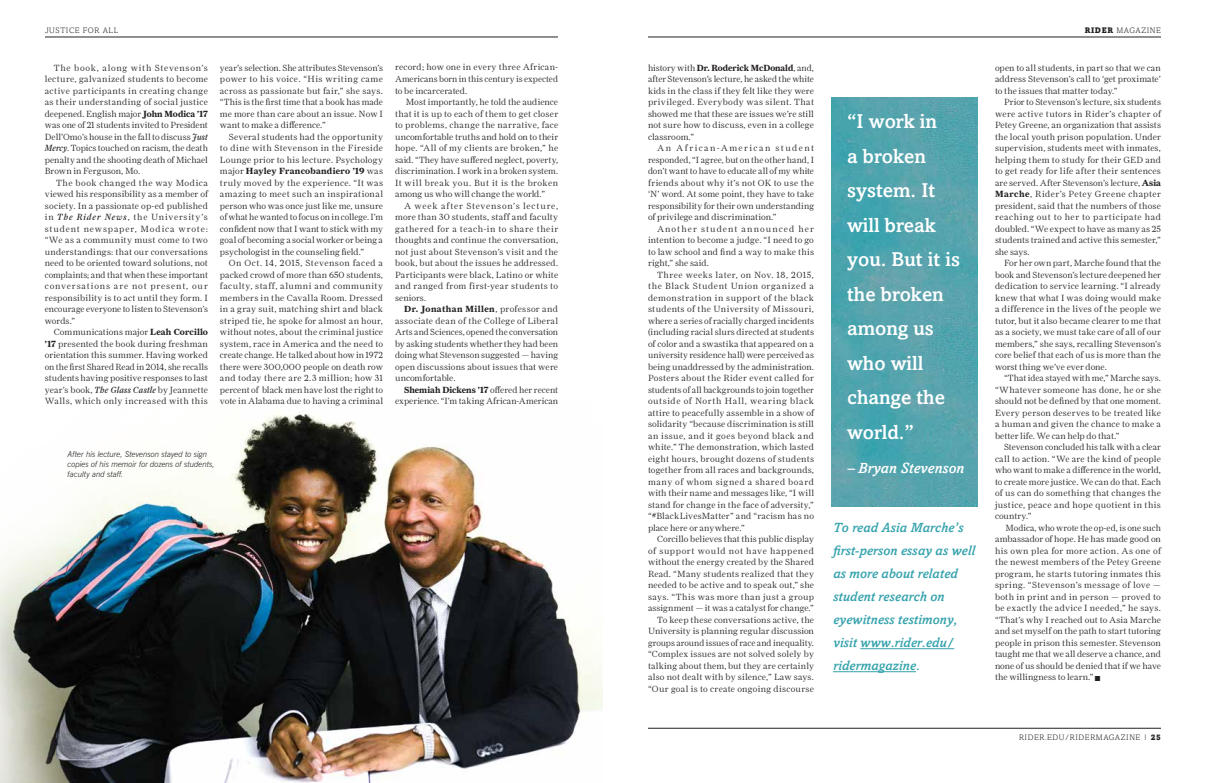
<style>
.page{position:relative;width:1206px;height:783px;background:#fff}
.page>*{position:absolute;margin:0;border:0;box-sizing:border-box;transform-origin:0 0}
.t1{font:500 20px/34.5px "Amasis MT Std";color:#fff}
.t2{font:italic 500 15px "Amasis MT Std";color:#fff}
.t3{font:italic 500 13.6px/23px "Amasis MT Std";color:#36a3ad}
.t4{font:300 9px/11.5px "Farnham Display";letter-spacing:.01em;color:#231f20;text-align:justify}
.t5{font:italic 300 8px/10px "News Gothic BT";color:#231f20}
.t6{font:300 8px "Amasis MT Std";letter-spacing:.075em;color:#231f20}
.s1{font-weight:700}
.s2{font-weight:400;font-style:italic}
.s3{font-weight:900}
.s4{font-size:6.8px}
</style>
<div class="page">
<hr style="left:648px;top:37px;width:513px;height:1px;background:#231f20">
<hr style="left:45px;top:37px;width:513px;height:1px;background:#231f20">
<hr style="left:648px;top:728px;width:513px;height:1px;background:#231f20">
<img style="left:0;top:412px;width:603px;height:371px">
<img style="left:831px;top:98px;width:146px;height:409px">
<hr style="left:860px;top:648px;width:94px;height:1px;background:#36a3ad">
<hr style="left:833px;top:671px;width:83px;height:1px;background:#36a3ad">
<p class="t6" style="left:45px;top:26px;width:75px">JUSTICE FOR ALL</p>
<p class="t4" style="left:45px;top:62px;width:165px;text-indent:9px">The book, along with Stevenson’s lecture, galvanized students to become active participants in creating change as their understanding of social justice deepened. English major <span class="s1">John Modica ’17 </span>was one of 21 students invited to President Dell’Omo’s house in the fall to discuss <span class="s2">Just Mercy</span>. Topics touched on racism, the death penalty and the shooting death of Michael Brown in Ferguson, Mo.</p>
<p class="t4" style="left:45px;top:177px;width:165px;text-indent:11px">The book changed the way Modica viewed his responsibility as a member of society. In a passionate op-ed published in <span class="s2">The Rider News</span>, the University’s student newspaper, Modica wrote: “We as a community must come to two understandings: that our conversations need to be oriented toward solutions, not complaints; and that when these important conversations are not present, our responsibility is to act until they form. I encourage everyone to listen to Stevenson’s words.”</p>
<p class="t4" style="left:45px;top:326px;width:165px;text-indent:9px">Communications major <span class="s1">Leah Corcillo ’17</span> presented the book during freshman orientation this summer. Having worked on the first Shared Read in 2014, she recalls students having positive responses to last year’s book, <span class="s2">The Glass Castle</span> by Jeannette Walls, which only increased with this</p>
<p class="t4" style="left:220px;top:62px;width:165px">year’s selection. She attributes Stevenson’s power to his voice. “His writing came across as passionate but fair,” she says. “This is the first time that a book has made me more than care about an issue. Now I want to make a difference.”</p>
<p class="t4" style="left:220px;top:131px;width:165px;text-indent:9px">Several students had the opportunity to dine with Stevenson in the Fireside Lounge prior to his lecture. Psychology major <span class="s1">Hayley Francobandiero ’19</span> was truly moved by the experience. “It was amazing to meet such an inspirational person who was once just like me, unsure of what he wanted to focus on in college. I’m confident now that I want to stick with my goal of becoming a social worker or being a psychologist in the counseling field.”</p>
<p class="t4" style="left:220px;top:257px;width:165px;text-indent:9px">On Oct. 14, 2015, Stevenson faced a packed crowd of more than 650 students, faculty, staff, alumni and community members in the Cavalla Room. Dressed in a gray suit, matching shirt and black striped tie, he spoke for almost an hour, without notes, about the criminal justice system, race in America and the need to create change. He talked about how in 1972 there were 300,000 people on death row and today there are 2.3 million; how 31 percent of black men have lost the right to vote in Alabama due to having a criminal</p>
<p class="t4" style="left:395px;top:62px;width:165px">record; how one in every three African-Americans born in this century is expected to be incarcerated.</p>
<p class="t4" style="left:395px;top:96px;width:165px;text-indent:11px">Most importantly, he told the audience that it is up to each of them to get closer to problems, change the narrative, face uncomfortable truths and hold on to their hope. “All of my clients are broken,” he said. “They have suffered neglect, poverty, discrimination. I work in a broken system.<br>It will break you. But it is the broken among us who will change the world.”</p>
<p class="t4" style="left:395px;top:200px;width:165px;text-indent:9px">A week after Stevenson’s lecture, more than 30 students, staff and faculty gathered for a teach-in to share their thoughts and continue the conversation, not just about Stevenson’s visit and the book, but about the issues he addressed.<br>Participants were black, Latino or white and ranged from first-year students to seniors.</p>
<p class="t4" style="left:395px;top:303px;width:165px;text-indent:9px"><span class="s1">Dr. Jonathan Millen</span>, professor and associate dean of the College of Liberal Arts and Sciences, opened the conversation by asking students whether they had been doing what Stevenson suggested — having open discussions about issues that were uncomfortable.</p>
<p class="t4" style="left:395px;top:384px;width:165px;text-align:right"><span class="s1">Shemiah Dickens ’17</span> offered her recent experience. “I’m taking African-American</p>
<p class="t5" style="left:68px;top:449px;width:149px">After his lecture, Stevenson stayed to sign copies of his memoir for dozens of students, faculty and staff.</p>
<p class="t4" style="left:648px;top:62px;width:168px">history with <span class="s1">Dr. Roderick McDonald</span>, and, after Stevenson’s lecture, he asked the white kids in the class if they felt like they were privileged. Everybody was silent. That showed me that these are issues we’re still not sure how to discuss, even in a college classroom.”</p>
<p class="t4" style="left:648px;top:142px;width:168px;text-indent:9px">An African-American student responded, “I agree, but on the other hand, I don’t want to have to educate all of my white friends about why it’s not OK to use the ‘N’ word. At some point, they have to take responsibility for their own understanding of privilege and discrimination.”</p>
<p class="t4" style="left:648px;top:223px;width:168px;text-indent:9px">Another student announced her intention to become a judge. “I need to go to law school and find a way to make this right,” she said.</p>
<p class="t4" style="left:648px;top:269px;width:168px;text-indent:9px">Three weeks later, on Nov. 18, 2015, the Black Student Union organized a demonstration in support of the black students of the University of Missouri, where a series of racially charged incidents (including racial slurs directed at students of color and a swastika that appeared on a university residence hall) were perceived as being unaddressed by the administration.<br>Posters about the Rider event called for students of all backgrounds to join together outside of North Hall, wearing black attire to peacefully assemble in a show of solidarity “because discrimination is still an issue, and it goes beyond black and white.” The demonstration, which lasted eight hours, brought dozens of students together from all races and backgrounds, many of whom signed a shared board with their name and messages like, “I will stand for change in the face of adversity,” “#BlackLivesMatter” and “racism has no place here or anywhere.”</p>
<p class="t4" style="left:648px;top:533px;width:168px;text-align:right">Corcillo believes that this public display of support would not have happened without the energy created by the Shared Read. “Many students realized that they needed to be active and to speak out,” she says. “This was more than just a group assignment — it was a catalyst for change.” To keep these conversations active, the University is planning regular discussion groups around issues of race and inequality. “Complex issues are not solved solely by talking about them, but they are certainly also not dealt with by silence,” Law says. “Our goal is to create ongoing discourse</p>
<h1 class="t1" style="left:847px;top:104px;width:115px">“I work in<br>a broken system. It will break you. But it is the broken among us who will change the world.”</h1>
<h2 class="t2" style="left:847px;top:459px;width:119px">– Bryan Stevenson</h2>
<h3 class="t3" style="left:833px;top:516px;width:144px">To read Asia Marche’s first-person essay as well as more about related student research on eyewitness testimony, visit www.rider.edu/ ridermagazine.</h3>
<p class="t6" style="left:1085px;top:26px;width:78px"><span class="s3">RIDER</span> MAGAZINE</p>
<p class="t4" style="left:995px;top:62px;width:168px">open to all students, in part so that we can address Stevenson’s call to ‘get proximate’ to the issues that matter today.”</p>
<p class="t4" style="left:995px;top:96px;width:168px;text-indent:9px">Prior to Stevenson’s lecture, six students were active tutors in Rider’s chapter of Petey Greene, an organization that assists the local youth prison population. Under supervision, students meet with inmates, helping them to study for their GED and to get ready for life after their sentences are served. After Stevenson’s lecture, <span class="s1">Asia Marche</span>, Rider’s Petey Greene chapter president, said that the numbers of those reaching out to her to participate had doubled. “We expect to have as many as 25 students trained and active this semester,” she says.</p>
<p class="t4" style="left:995px;top:257px;width:168px;text-indent:9px">For her own part, Marche found that the book and Stevenson’s lecture deepened her dedication to service learning. “I already knew that what I was doing would make a difference in the lives of the people we tutor, but it also became clearer to me that as a society, we must take care of all of our members,” she says, recalling Stevenson’s core belief that each of us is more than the worst thing we’ve ever done.</p>
<p class="t4" style="left:995px;top:372px;width:168px;text-indent:9px">“That idea stayed with me,” Marche says. “Whatever someone has done, he or she should not be defined by that one moment.<br>Every person deserves to be treated like a human and given the chance to make a better life. We can help do that.”</p>
<p class="t4" style="left:995px;top:441px;width:168px;text-indent:9px">Stevenson concluded his talk with a clear call to action. “We are the kind of people who want to make a difference in the world, to create more justice. We can do that. Each of us can do something that changes the justice, peace and hope quotient in this country.”</p>
<p class="t4" style="left:995px;top:522px;width:168px;text-indent:11px">Modica, who wrote the op-ed, is one such ambassador of hope. He has made good on his own plea for more action. As one of the newest members of the Petey Greene program, he starts tutoring inmates this spring. “Stevenson’s message of love — both in print and in person — proved to be exactly the advice I needed,” he says. “That’s why I reached out to Asia Marche and set myself on the path to start tutoring people in prison this semester. Stevenson taught me that we all deserve a chance, and none of us should be denied that if we have the willingness to learn.”</p>
<p class="t6" style="left:1019px;top:732px;width:143px">RIDER.EDU/RIDERMAGAZINE <span class="s4">|</span> <span class="s3">25</span></p>
</div>
